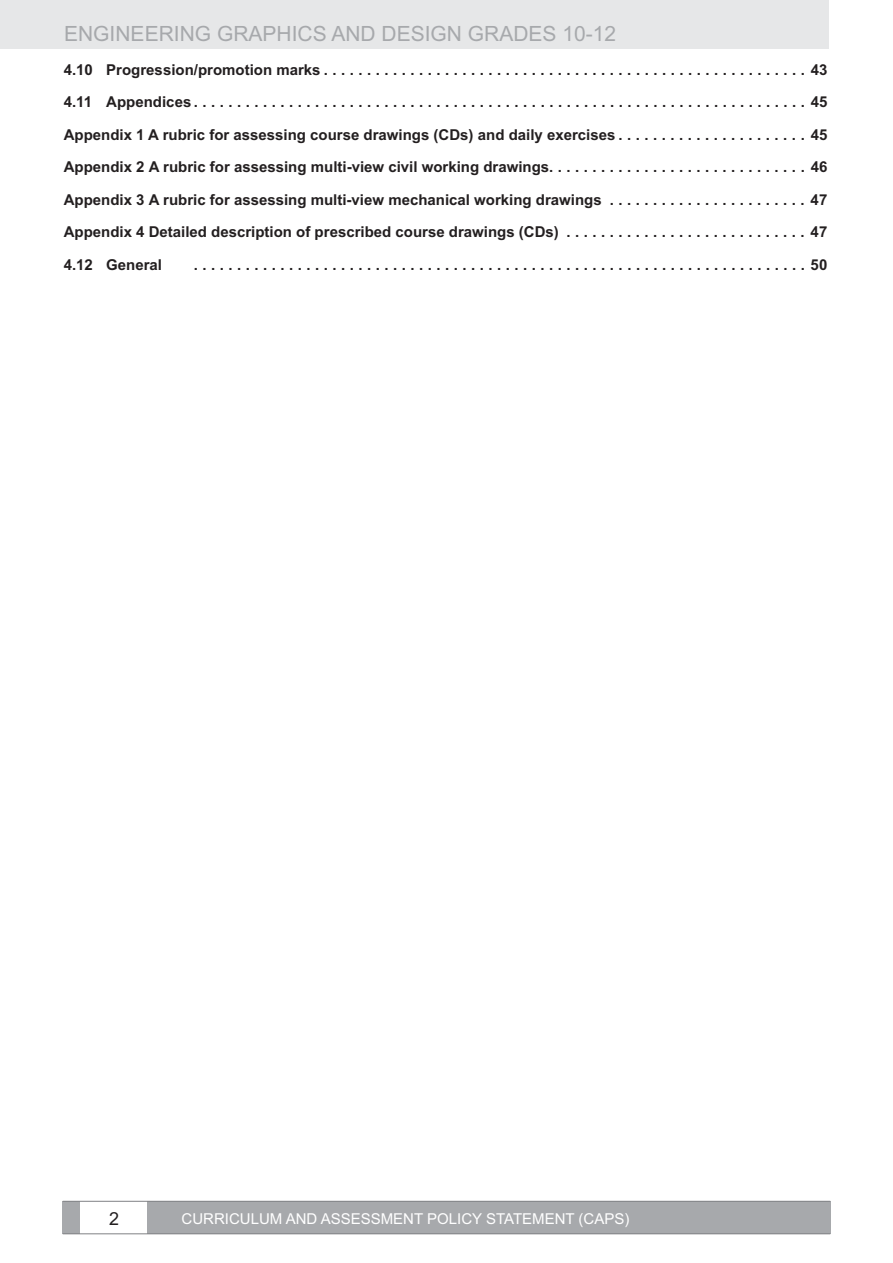
<style>
.page{position:relative;width:893px;height:1263px;background:#fff}
.page>*{position:absolute;margin:0;border:0;box-sizing:border-box;transform-origin:0 0}
.t1{font:21px "Arial";color:#a7a9ac}
.t2{font:18px "Arial";color:#231f20}
.t3{font:700 15px/32.5px "Arial";color:#231f20;text-align:justify}
.t4{font:15px "Arial";color:#fff}
</style>
<div class="page">
<div style="left:0;top:0;width:828px;height:49px;background:#e6e7e8"></div>
<div style="left:63px;top:1201px;width:17px;height:33px;background:#a7a9ac"></div>
<div style="left:147px;top:1201px;width:683px;height:33px;background:#a7a9ac"></div>
<hr style="left:63px;top:1233px;width:767px;height:1px;background:#808285">
<hr style="left:63px;top:1201px;width:767px;height:1px;background:#808285">
<h1 class="t1" style="left:64px;top:26px;width:553px">ENGINEERING GRAPHICS AND DESIGN GRADES 10-12</h1>
<p class="t3" style="left:64px;top:55px;width:765px">4.10 Progression/promotion marks ........................................................43<br>4.11 Appendices .......................................................................45<br>Appendix 1 A rubric for assessing course drawings (CDs) and daily exercises . . . . . . . . . . . . . . . . . . . . . . 45<br>Appendix 2 A rubric for assessing multi-view civil working drawings. . . . . . . . . . . . . . . . . . . . . . . . . . . . . . 46<br>Appendix 3 A rubric for assessing multi-view mechanical working drawings . . . . . . . . . . . . . . . . . . . . . . . 47<br>Appendix 4 Detailed description of prescribed course drawings (CDs) . . . . . . . . . . . . . . . . . . . . . . . . . . . . 47<br>4.12 General</p>
<p class="t3" style="left:194px;top:250px;width:635px">.......................................................................50</p>
<p class="t2" style="left:109px;top:1212px;width:12px">2</p>
<p class="t4" style="left:181px;top:1213px;width:449px">CURRICULUM AND ASSESSMENT POLICY STATEMENT (CAPS)</p>
</div>
